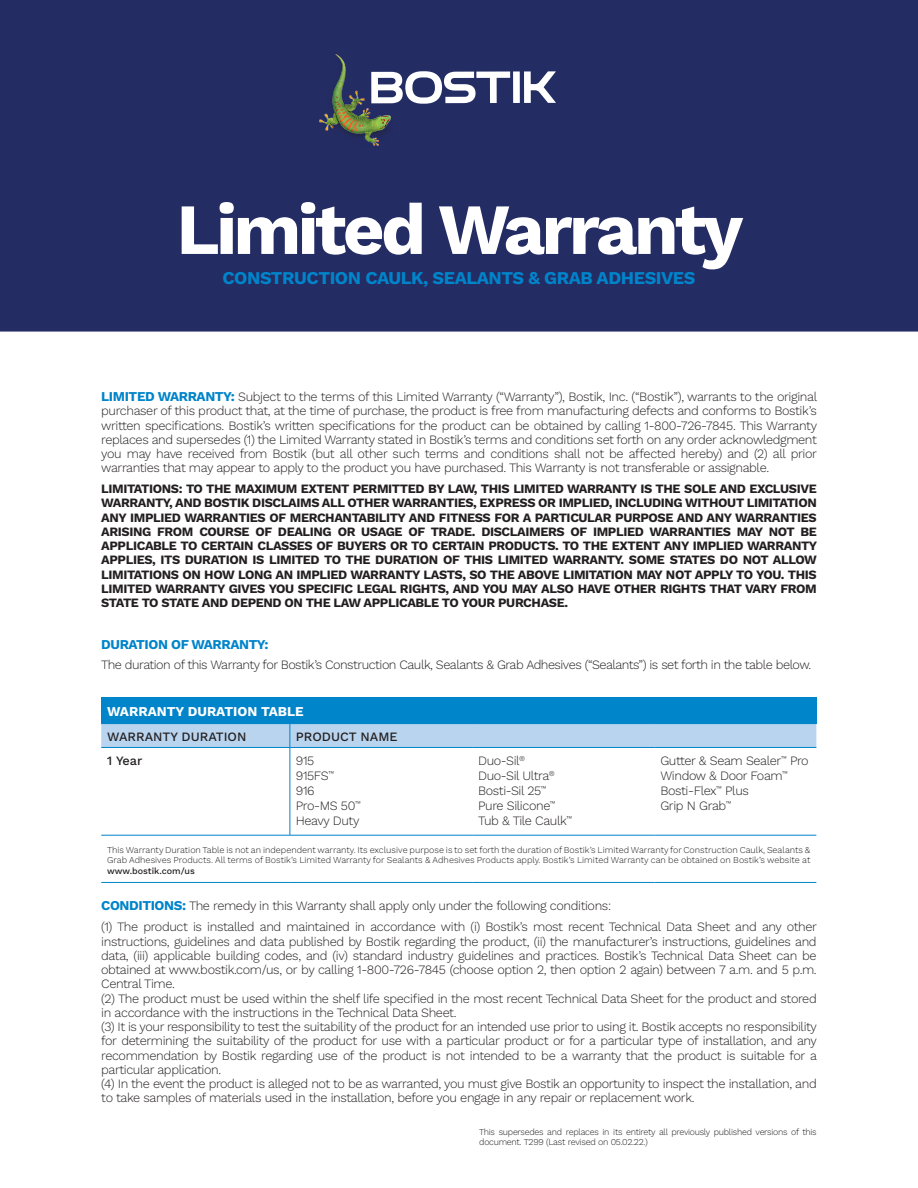
<style>
.page{position:relative;width:918px;height:1188px;background:#fff}
.page>*{position:absolute;margin:0;border:0;box-sizing:border-box;transform-origin:0 0}
.t1{font:700 72px "Work Sans";letter-spacing:-.05em;color:#fff}
.NB_TITLE_Subhead{font:700 18px "Work Sans";letter-spacing:-.025em;color:#0084ca}
.t2{font:700 13.5px "Work Sans";color:#fff}
.NB_Body_Copy{font:700 13.5px "Work Sans";letter-spacing:-.03em;color:#0084ca}
.NB_Body_Copy-2{font:300 12.75px/14.2px "Work Sans";letter-spacing:-.03em;color:#231f20;text-align:justify}
.NB_Body_Copy-3{font:700 12.75px/14.2px "Work Sans";letter-spacing:-.03em;color:#231f20;text-align:justify}
.NB_Table_Copy{font:300 12.75px "Work Sans";letter-spacing:-.03em;color:#231f20}
.NB_Table_Copy-2{font:500 12.75px "Work Sans";color:#231f20}
.NB_Table_Copy-3{font:300 9px/10.5px "Work Sans";color:#231f20;text-align:justify}
.NB_document_identity{font:300 9px/10.5px "Work Sans";letter-spacing:-.03em;color:#231f20}
.s1{font-weight:700;font-size:13.5px;color:#0084ca}
.s2{font-weight:500}
</style>
<div class="page">
<div style="left:0;top:0;width:918px;height:332px;background:#242c64"></div>
<img style="left:324px;top:52px;width:71px;height:98px">
<img style="left:319px;top:55px;width:72px;height:91px">
<svg style="left:371px;top:71px;width:139px;height:33px"></svg>
<div style="left:513px;top:71px;width:7px;height:32px;background:#fff"></div>
<svg style="left:524px;top:71px;width:32px;height:32px"></svg>
<div style="left:101px;top:697px;width:715px;height:27px;background:#0084ca"></div>
<div style="left:101px;top:724px;width:715px;height:23px;background:#b9d4ee"></div>
<hr style="left:101px;top:747px;width:189px;height:1px;background:#0084ca">
<hr style="left:290px;top:748px;width:1px;height:87px;background:#0084ca">
<hr style="left:290px;top:747px;width:182px;height:1px;background:#0084ca">
<hr style="left:472px;top:747px;width:182px;height:1px;background:#0084ca">
<hr style="left:654px;top:747px;width:162px;height:1px;background:#0084ca">
<hr style="left:101px;top:835px;width:189px;height:1px;background:#0084ca">
<hr style="left:290px;top:835px;width:182px;height:1px;background:#0084ca">
<hr style="left:472px;top:835px;width:182px;height:1px;background:#0084ca">
<hr style="left:654px;top:835px;width:162px;height:1px;background:#0084ca">
<hr style="left:101px;top:882px;width:189px;height:1px;background:#0084ca">
<hr style="left:290px;top:882px;width:182px;height:1px;background:#0084ca">
<hr style="left:472px;top:882px;width:182px;height:1px;background:#0084ca">
<hr style="left:654px;top:882px;width:162px;height:1px;background:#0084ca">
<h1 class="t1" style="left:176px;top:175px;width:568px">Limited Warranty</h1>
<p class="NB_TITLE_Subhead" style="left:223px;top:265px;width:474px">CONSTRUCTION CAULK, SEALANTS &amp; GRAB ADHESIVES</p>
<p class="NB_Body_Copy-2" style="left:101px;top:389px;width:717px"><span class="s1">LIMITED WARRANTY:</span> Subject to the terms of this Limited Warranty (“Warranty”), Bostik, Inc. (“Bostik”), warrants to the original purchaser of this product that, at the time of purchase, the product is free from manufacturing defects and conforms to Bostik’s written specifications. Bostik’s written specifications for the product can be obtained by calling 1-800-726-7845. This Warranty replaces and supersedes (1) the Limited Warranty stated in Bostik’s terms and conditions set forth on any order acknowledgment you may have received from Bostik (but all other such terms and conditions shall not be affected hereby) and (2) all prior warranties that may appear to apply to the product you have purchased. This Warranty is not transferable or assignable.</p>
<p class="NB_Body_Copy-3" style="left:101px;top:481px;width:717px">LIMITATIONS: TO THE MAXIMUM EXTENT PERMITTED BY LAW, THIS LIMITED WARRANTY IS THE SOLE AND EXCLUSIVE WARRANTY, AND BOSTIK DISCLAIMS ALL OTHER WARRANTIES, EXPRESS OR IMPLIED, INCLUDING WITHOUT LIMITATION ANY IMPLIED WARRANTIES OF MERCHANTABILITY AND FITNESS FOR A PARTICULAR PURPOSE AND ANY WARRANTIES ARISING FROM COURSE OF DEALING OR USAGE OF TRADE. DISCLAIMERS OF IMPLIED WARRANTIES MAY NOT BE APPLICABLE TO CERTAIN CLASSES OF BUYERS OR TO CERTAIN PRODUCTS. TO THE EXTENT ANY IMPLIED WARRANTY APPLIES, ITS DURATION IS LIMITED TO THE DURATION OF THIS LIMITED WARRANTY. SOME STATES DO NOT ALLOW LIMITATIONS ON HOW LONG AN IMPLIED WARRANTY LASTS, SO THE ABOVE LIMITATION MAY NOT APPLY TO YOU. THIS LIMITED WARRANTY GIVES YOU SPECIFIC LEGAL RIGHTS, AND YOU MAY ALSO HAVE OTHER RIGHTS THAT VARY FROM STATE TO STATE AND DEPEND ON THE LAW APPLICABLE TO YOUR PURCHASE.</p>
<p class="NB_Body_Copy" style="left:101px;top:634px;width:169px">DURATION OF WARRANTY:</p>
<p class="NB_Body_Copy-2" style="left:101px;top:657px;width:711px">The duration of this Warranty for Bostik’s Construction Caulk, Sealants &amp; Grab Adhesives (“Sealants”) is set forth in the table below.</p>
<p class="t2" style="left:107px;top:702px;width:198px">WARRANTY DURATION TABLE</p>
<p class="NB_Table_Copy-2" style="left:107px;top:727px;width:141px">WARRANTY DURATION</p>
<p class="NB_Table_Copy-2" style="left:296px;top:727px;width:103px">PRODUCT NAME</p>
<p class="NB_Table_Copy-2" style="left:107px;top:751px;width:37px">1 Year</p>
<p class="NB_Table_Copy" style="left:296px;top:751px;width:20px">915</p>
<p class="NB_Table_Copy" style="left:296px;top:766px;width:40px">915FS<sup>™</sup></p>
<p class="NB_Table_Copy" style="left:296px;top:781px;width:20px">916</p>
<p class="NB_Table_Copy" style="left:296px;top:796px;width:66px">Pro-MS 50<sup>™</sup></p>
<p class="NB_Table_Copy" style="left:296px;top:811px;width:65px">Heavy Duty</p>
<p class="NB_Table_Copy" style="left:478px;top:751px;width:48px">Duo-Sil<sup>®</sup></p>
<p class="NB_Table_Copy" style="left:478px;top:766px;width:78px">Duo-Sil Ultra<sup>®</sup></p>
<p class="NB_Table_Copy" style="left:478px;top:781px;width:70px">Bosti-Sil 25<sup>™</sup></p>
<p class="NB_Table_Copy" style="left:478px;top:796px;width:79px">Pure Silicone<sup>™</sup></p>
<p class="NB_Table_Copy" style="left:478px;top:811px;width:95px">Tub &amp; Tile Caulk<sup>™</sup></p>
<p class="NB_Table_Copy" style="left:660px;top:751px;width:150px">Gutter &amp; Seam Sealer<sup>™</sup> Pro</p>
<p class="NB_Table_Copy" style="left:660px;top:766px;width:129px">Window &amp; Door Foam<sup>™</sup></p>
<p class="NB_Table_Copy" style="left:660px;top:781px;width:90px">Bosti-Flex<sup>™</sup> Plus</p>
<p class="NB_Table_Copy" style="left:660px;top:796px;width:72px">Grip N Grab<sup>™</sup></p>
<p class="NB_Table_Copy-3" style="left:107px;top:844px;width:705px">This Warranty Duration Table is not an independent warranty. Its exclusive purpose is to set forth the duration of Bostik’s Limited Warranty for Construction Caulk, Sealants &amp; Grab Adhesives Products. All terms of Bostik’s Limited Warranty for Sealants &amp; Adhesives Products apply. Bostik’s Limited Warranty can be obtained on Bostik’s website at <span class="s2">www.bostik.com/us</span></p>
<p class="NB_Body_Copy-2" style="left:101px;top:898px;width:511px"><span class="s1">CONDITIONS:</span> The remedy in this Warranty shall apply only under the following conditions:</p>
<p class="NB_Body_Copy-2" style="left:101px;top:919px;width:717px">(1) The product is installed and maintained in accordance with (i) Bostik’s most recent Technical Data Sheet and any other instructions, guidelines and data published by Bostik regarding the product, (ii) the manufacturer’s instructions, guidelines and data, (iii) applicable building codes, and (iv) standard industry guidelines and practices. Bostik’s Technical Data Sheet can be obtained at www.bostik.com/us, or by calling 1-800-726-7845 (choose option 2, then option 2 again) between 7 a.m. and 5 p.m.<br>Central Time.</p>
<p class="NB_Body_Copy-2" style="left:101px;top:991px;width:717px">(2) The product must be used within the shelf life specified in the most recent Technical Data Sheet for the product and stored in accordance with the instructions in the Technical Data Sheet.</p>
<p class="NB_Body_Copy-2" style="left:101px;top:1019px;width:717px">(3) It is your responsibility to test the suitability of the product for an intended use prior to using it. Bostik accepts no responsibility for determining the suitability of the product for use with a particular product or for a particular type of installation, and any recommendation by Bostik regarding use of the product is not intended to be a warranty that the product is suitable for a particular application.</p>
<p class="NB_Body_Copy-2" style="left:101px;top:1076px;width:717px">(4) In the event the product is alleged not to be as warranted, you must give Bostik an opportunity to inspect the installation, and to take samples of materials used in the installation, before you engage in any repair or replacement work.</p>
<p class="NB_document_identity" style="left:479px;top:1126px;width:339px">This supersedes and replaces in its entirety all previously published versions of this document. T299 (Last revised on 05.02.22.)</p>
</div>
